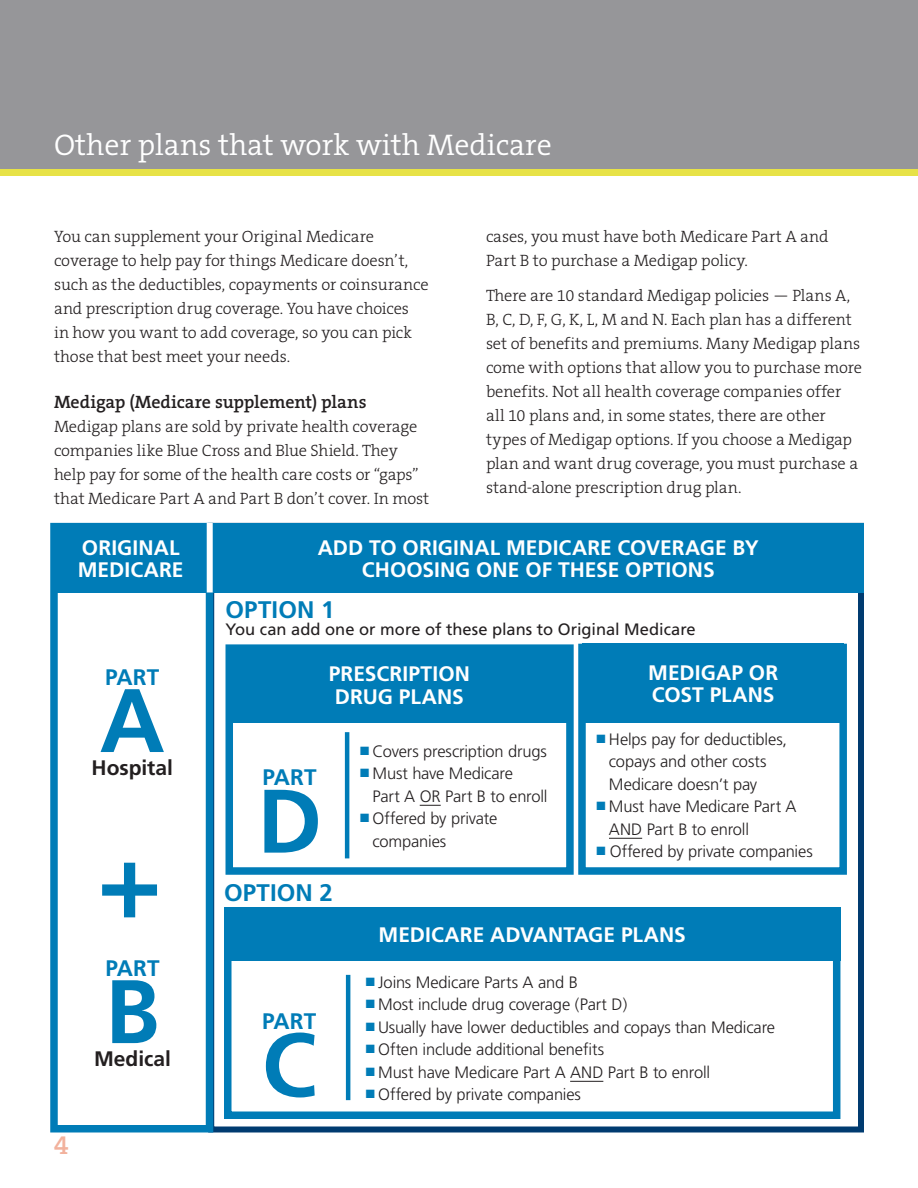
<style>
.page{position:relative;width:918px;height:1188px;background:#fff}
.page>*{position:absolute;margin:0;border:0;box-sizing:border-box;transform-origin:0 0}
.t1{font:700 108px "Frutiger";color:#007cb7}
.t2{font:700 90px "Frutiger";color:#007cb7}
.HEAD_reversed{font:300 30px "The Serif B4";color:#fff}
.t3{font:600 27px "The Serif B6";color:#f2b29d}
.t4{font:700 24px "Frutiger";letter-spacing:.005em;color:#007cb7}
.t5{font:700 22.5px "Frutiger";letter-spacing:.005em;color:#007cb7}
.t6{font:700 21px/22.5px "Frutiger";color:#fff}
.t7{font:700 21px "Frutiger";color:#231f20}
.SUBHEAD{font:600 18px "The Serif B6";letter-spacing:-.005em;color:#231f20}
._7_Body_copy{font:300 16.5px/24px "The Serif B3";letter-spacing:-.01em;color:#231f20}
.t8{font:300 16.5px/22.5px "Frutiger";letter-spacing:-.01em;color:#231f20}
.t9{font:16.5px "Frutiger";color:#231f20}
.s1{color:#007cb7}
</style>
<div class="page">
<div style="left:0;top:0;width:918px;height:169px;background:#969699"></div>
<div style="left:0;top:169px;width:918px;height:7px;background:#e7e247"></div>
<div style="left:208px;top:523px;width:656px;height:609px;background:#fff;border:6px solid #003b70"></div>
<div style="left:226px;top:644px;width:348px;height:231px;background:#fff;border:8px solid #007cb7"></div>
<div style="left:230px;top:646px;width:339px;height:77px;background:#007cb7"></div>
<svg style="left:420px;top:805px;width:21px;height:1px"></svg>
<hr style="left:345px;top:732px;width:4px;height:126px;background:#007cb7">
<div style="left:224px;top:908px;width:616px;height:211px;background:#fff;border:8px solid #007cb7"></div>
<div style="left:224px;top:908px;width:616px;height:53px;background:#007cb7"></div>
<hr style="left:570px;top:1081px;width:33px;height:1px;background:#231f20">
<hr style="left:346px;top:975px;width:4px;height:125px;background:#007cb7">
<div style="left:578px;top:644px;width:269px;height:231px;background:#fff;border:8px solid #007cb7"></div>
<div style="left:583px;top:643px;width:261px;height:80px;background:#007cb7"></div>
<hr style="left:609px;top:838px;width:33px;height:1px;background:#231f20">
<div style="left:213px;top:523px;width:651px;height:69px;background:#007cb7"></div>
<div style="left:50px;top:523px;width:163px;height:609px;background:#fff;border:8px solid #007cb7"></div>
<div style="left:52px;top:523px;width:158px;height:69px;background:#007cb7"></div>
<div style="left:207px;top:523px;width:6px;height:70px;background:#fff"></div>
<p class="HEAD_reversed" style="left:54px;top:129px;width:499px">Other plans that work with Medicare</p>
<p class="_7_Body_copy" style="left:54px;top:225px;width:376px">You can supplement your Original Medicare coverage to help pay for things Medicare doesn’t, such as the deductibles, copayments or coinsurance and prescription drug coverage. You have choices<br>in how you want to add coverage, so you can pick those that best meet your needs.</p>
<p class="SUBHEAD" style="left:54px;top:392px;width:314px">Medigap (Medicare supplement) plans</p>
<p class="_7_Body_copy" style="left:54px;top:415px;width:377px">Medigap plans are sold by private health coverage companies like Blue Cross and Blue Shield. They help pay for some of the health care costs or “gaps” that Medicare Part A and Part B don’t cover. In most</p>
<p class="_7_Body_copy" style="left:486px;top:225px;width:344px">cases, you must have both Medicare Part A and<br>Part B to purchase a Medigap policy.</p>
<p class="_7_Body_copy" style="left:486px;top:283px;width:378px">There are 10 standard Medigap policies — Plans A, B, C, D, F, G, K, L, M and N. Each plan has a different set of benefits and premiums. Many Medigap plans come with options that allow you to purchase more benefits. Not all health coverage companies offer all 10 plans and, in some states, there are other types of Medigap options. If you choose a Medigap plan and want drug coverage, you must purchase a stand-alone prescription drug plan.</p>
<p class="t6" style="left:82px;top:536px;width:99px">ORIGINAL</p>
<p class="t6" style="left:78px;top:558px;width:107px">MEDICARE</p>
<p class="t5" style="left:105px;top:663px;width:56px">PART</p>
<p class="t2" style="left:100px;top:668px;width:66px">A</p>
<p class="t7" style="left:92px;top:755px;width:83px">Hospital</p>
<p class="t1" style="left:97px;top:816px;width:66px">+</p>
<p class="t5" style="left:105px;top:955px;width:56px">PART</p>
<p class="t2" style="left:105px;top:959px;width:56px">B</p>
<p class="t7" style="left:94px;top:1046px;width:78px">Medical</p>
<h3 class="t3" style="left:54px;top:1130px;width:16px">4</h3>
<p class="t6" style="left:318px;top:536px;width:443px;text-align:center">ADD TO ORIGINAL MEDICARE COVERAGE BY<br>CHOOSING ONE OF THESE OPTIONS</p>
<p class="t4" style="left:226px;top:596px;width:110px">OPTION 1</p>
<p class="t9" style="left:226px;top:619px;width:472px">You can add one or more of these plans to Original Medicare</p>
<p class="t6" style="left:329px;top:662px;width:142px">PRESCRIPTION</p>
<p class="t6" style="left:335px;top:685px;width:130px">DRUG PLANS</p>
<p class="t5" style="left:263px;top:764px;width:56px">PART</p>
<p class="t2" style="left:257px;top:768px;width:66px">D</p>
<p class="t8" style="left:360px;top:740px;width:188px"><span class="s1">■</span> Covers prescription drugs</p>
<p class="t8" style="left:373px;top:762px;width:176px;text-indent:-12px"><span class="s1">■</span> Must have Medicare<br>Part A OR Part B to enroll</p>
<p class="t8" style="left:373px;top:807px;width:126px;text-indent:-12px"><span class="s1">■</span> Offered by private companies</p>
<p class="t4" style="left:224px;top:879px;width:110px">OPTION 2</p>
<p class="t6" style="left:648px;top:661px;width:131px">MEDIGAP OR<br>COST PLANS</p>
<p class="t8" style="left:609px;top:728px;width:180px;text-indent:-12px"><span class="s1">■</span> Helps pay for deductibles, copays and other costs<br>Medicare doesn’t pay</p>
<p class="t8" style="left:609px;top:795px;width:189px;text-indent:-12px"><span class="s1">■</span> Must have Medicare Part A<br>AND Part B to enroll</p>
<p class="t8" style="left:597px;top:840px;width:218px"><span class="s1">■</span> Offered by private companies</p>
<p class="t5" style="left:262px;top:1008px;width:56px">PART</p>
<p class="t2" style="left:262px;top:1012px;width:56px">C</p>
<p class="t6" style="left:379px;top:924px;width:309px">MEDICARE ADVANTAGE PLANS</p>
<p class="t8" style="left:366px;top:971px;width:214px"><span class="s1">■</span> Joins Medicare Parts A and B</p>
<p class="t8" style="left:366px;top:993px;width:263px"><span class="s1">■</span> Most include drug coverage (Part D)</p>
<p class="t8" style="left:366px;top:1016px;width:411px"><span class="s1">■</span> Usually have lower deductibles and copays than Medicare</p>
<p class="t8" style="left:366px;top:1038px;width:240px"><span class="s1">■</span> Often include additional benefits</p>
<p class="t8" style="left:366px;top:1061px;width:346px"><span class="s1">■</span> Must have Medicare Part A AND Part B to enroll</p>
<p class="t8" style="left:366px;top:1083px;width:217px"><span class="s1">■</span> Offered by private companies</p>
</div>
